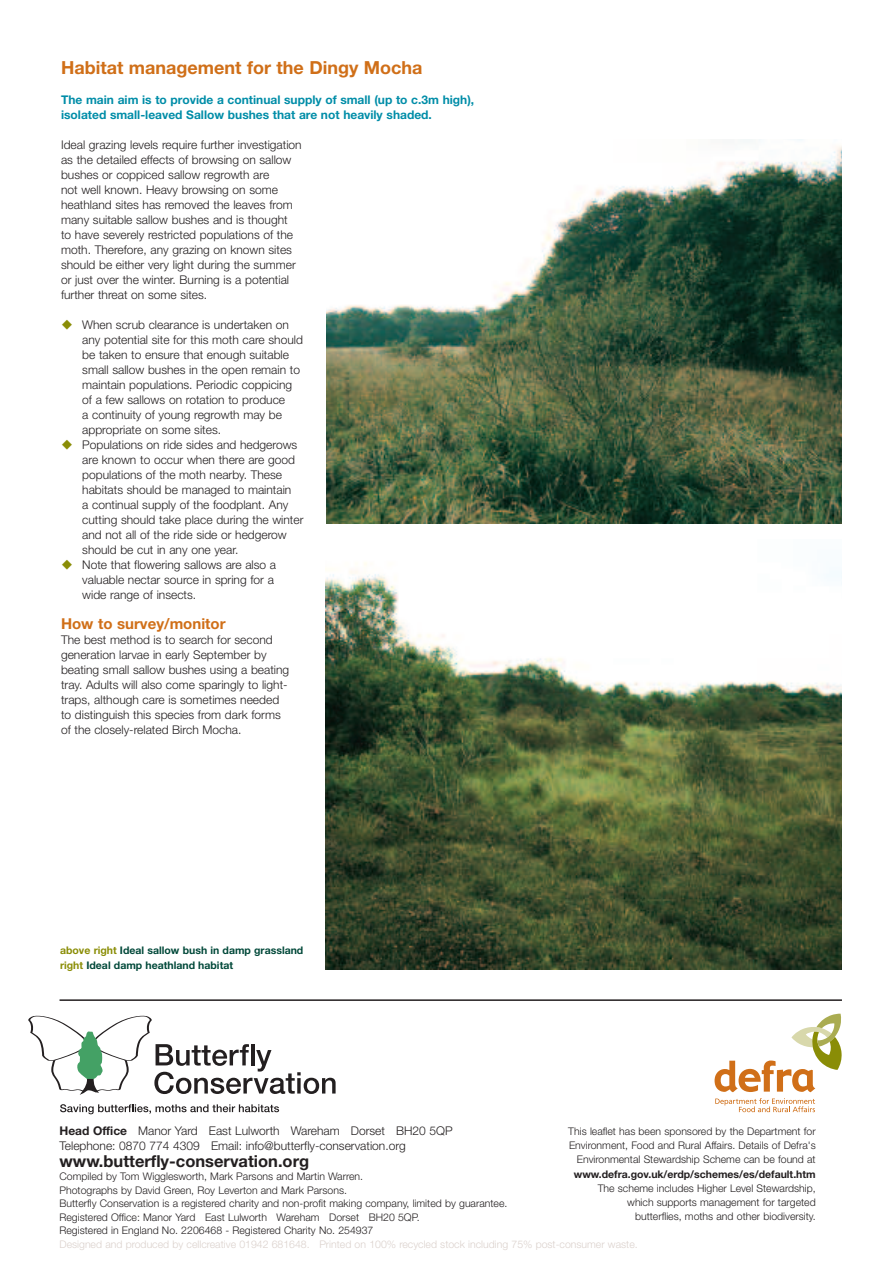
<style>
.page{position:relative;width:893px;height:1263px;background:#fff}
.page>*{position:absolute;margin:0;border:0;box-sizing:border-box;transform-origin:0 0}
.t1{font:700 18px "Helvetica Neue";color:#d06f18}
.t2{font:700 16.5px "Helvetica Neue";color:#231f20}
.t3{font:700 15px "Helvetica Neue";color:#d06f18}
.t4{font:300 12px/15px "Helvetica Neue";color:#231f20}
.t5{font:700 12px/15px "Helvetica Neue";color:#008da8}
.t6{font:300 10.5px/14.2px "Helvetica Neue";color:#231f20;text-align:right}
.t7{font:300 10.5px "Helvetica Neue";color:#dbd1cc}
.t8{font:700 10.5px/15.5px "Helvetica Neue";color:#004839}
.t9{font:700 10.5px "Helvetica Neue";color:#231f20}
.s1{color:#8a8d06}
.s2{font-weight:700}
</style>
<div class="page">
<svg style="left:28px;top:1015px;width:308px;height:80px"></svg>
<svg style="left:60px;top:1104px;width:219px;height:10px"></svg>
<svg style="left:715px;top:1014px;width:127px;height:78px"></svg>
<svg style="left:715px;top:1098px;width:100px;height:14px"></svg>
<img style="left:326px;top:139px;width:516px;height:385px">
<img style="left:326px;top:562px;width:516px;height:407px">
<hr style="left:60px;top:999px;width:782px;height:2px;background:#231f20">
<h1 class="t1" style="left:61px;top:61px;width:363px">Habitat management for the Dingy Mocha</h1>
<p class="t5" style="left:61px;top:93px;width:415px">The main aim is to provide a continual supply of small (up to c.3m high), isolated small-leaved Sallow bushes that are not heavily shaded.</p>
<p class="t4" style="left:61px;top:138px;width:242px">Ideal grazing levels require further investigation as the detailed effects of browsing on sallow bushes or coppiced sallow regrowth are<br>not well known. Heavy browsing on some heathland sites has removed the leaves from many suitable sallow bushes and is thought<br>to have severely restricted populations of the moth. Therefore, any grazing on known sites should be either very light during the summer or just over the winter. Burning is a potential further threat on some sites.</p>
<p class="t4" style="left:82px;top:318px;width:222px;text-indent:-21px"><span class="s1">◆</span> When scrub clearance is undertaken on any potential site for this moth care should be taken to ensure that enough suitable small sallow bushes in the open remain to maintain populations. Periodic coppicing of a few sallows on rotation to produce<br>a continuity of young regrowth may be appropriate on some sites.</p>
<p class="t4" style="left:82px;top:438px;width:223px;text-indent:-21px"><span class="s1">◆</span> Populations on ride sides and hedgerows are known to occur when there are good populations of the moth nearby. These habitats should be managed to maintain<br>a continual supply of the foodplant. Any cutting should take place during the winter and not all of the ride side or hedgerow should be cut in any one year.</p>
<p class="t4" style="left:82px;top:558px;width:195px;text-indent:-21px"><span class="s1">◆</span> Note that flowering sallows are also a valuable nectar source in spring for a wide range of insects.</p>
<p class="t3" style="left:61px;top:618px;width:166px">How to survey/monitor</p>
<p class="t4" style="left:61px;top:633px;width:230px">The best method is to search for second generation larvae in early September by beating small sallow bushes using a beating tray. Adults will also come sparingly to light&shy;traps, although care is sometimes needed to distinguish this species from dark forms of the closely-related Birch Mocha.</p>
<p class="t8" style="left:60px;top:943px;width:245px"><span class="s1">above right</span> Ideal sallow bush in damp grassland <span class="s1">right</span> Ideal damp heathland habitat</p>
<p class="t4" style="left:60px;top:1124px;width:395px"><span class="s2">Head Office</span> Manor Yard East Lulworth Wareham Dorset BH20 5QP<br>Telephone: 0870 774 4309 Email: info@butterfly-conservation.org</p>
<h2 class="t2" style="left:60px;top:1155px;width:251px">www.butterfly-conservation.org</h2>
<p class="t6" style="left:60px;top:1170px;width:449px;line-height:13.5px;text-align:left">Compiled by Tom Wigglesworth, Mark Parsons and Martin Warren.<br>Photographs by David Green, Roy Leverton and Mark Parsons.<br>Butterfly Conservation is a registered charity and non-profit making company, limited by guarantee.<br>Registered Office: Manor Yard East Lulworth Wareham Dorset BH20 5QP.<br>Registered in England No. 2206468 - Registered Charity No. 254937</p>
<p class="t7" style="left:60px;top:1240px;width:580px">Designed and produced by cellcreative 01942 681648. Printed on 100% recycled stock including 75% post-consumer waste.</p>
<p class="t6" style="left:568px;top:1125px;width:249px">This leaflet has been sponsored by the Department for<br>Environment, Food and Rural Affairs. Details of Defra's<br>Environmental Stewardship Scheme can be found at</p>
<p class="t9" style="left:574px;top:1170px;width:243px">www.defra.gov.uk/erdp/schemes/es/default.htm</p>
<p class="t6" style="left:598px;top:1182px;width:219px">The scheme includes Higher Level Stewardship, which supports management for targeted butterflies, moths and other biodiversity.</p>
</div>
